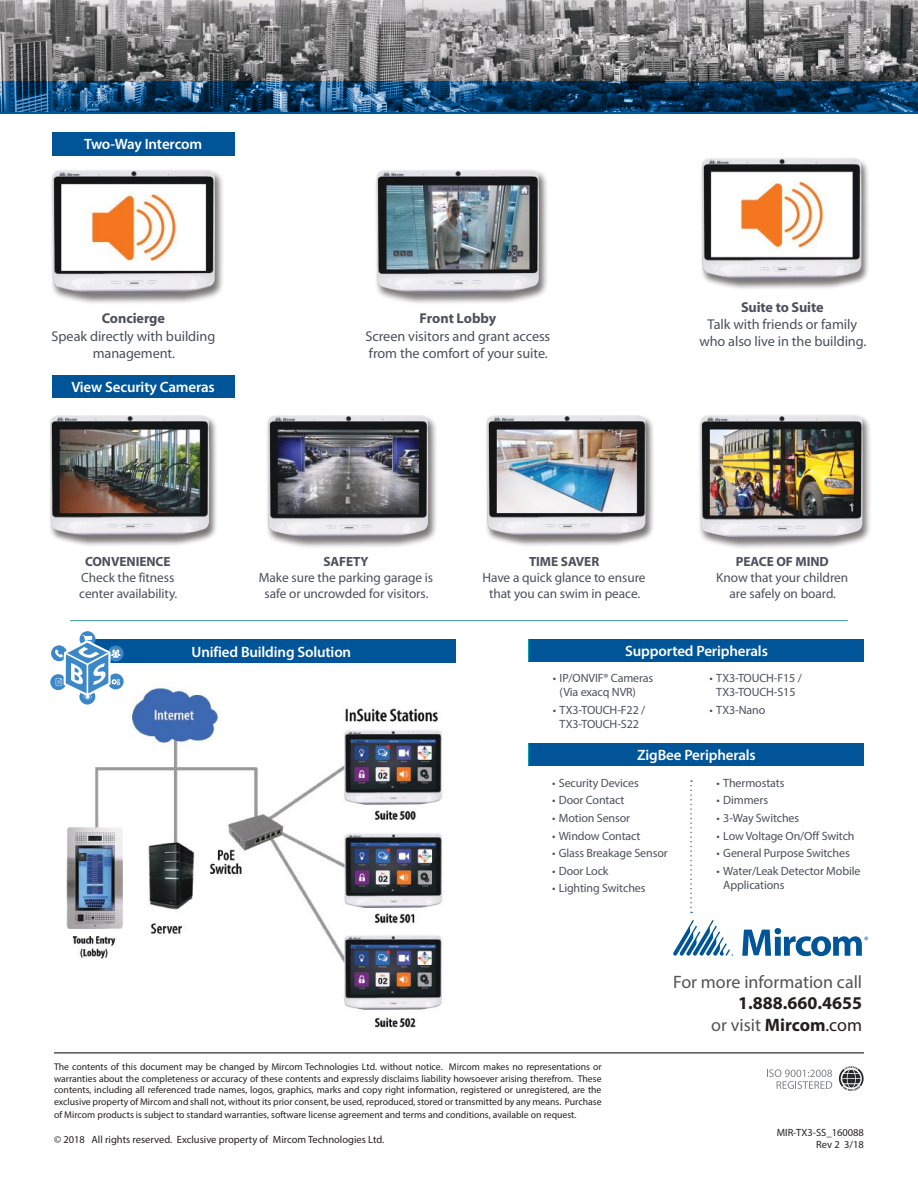
<style>
.page{position:relative;width:918px;height:1188px;background:#fff}
.page>*{position:absolute;margin:0;border:0;box-sizing:border-box;transform-origin:0 0}
.t1{font:700 18px/21.6px "Myriad Pro";color:#241f1f;text-align:right}
.t2{font:18px "Myriad Pro";color:#555253}
.t3{font:600 15px "Myriad Pro";letter-spacing:-.01em;color:#fff}
.t4{font:14.25px/17.1px "Myriad";letter-spacing:-.005em;color:#4c505b;text-align:center}
.t5{font:700 14.25px "Myriad";letter-spacing:-.005em;color:#4c505b}
.t6{font:13.35px/16px "Myriad";letter-spacing:-.005em;color:#4c505b;text-align:center}
.t7{font:700 13.35px "Myriad Pro";letter-spacing:-.005em;color:#4c505b}
.t8{font:12px/14.2px "Myriad Pro";letter-spacing:-.01em;color:#4c505b}
.t9{font:10.5px/12.6px "Myriad Pro";color:#241f1f;text-align:right}
.t10{font:9.75px/12px "Myriad Pro";color:#241f1f;text-align:justify}
.s1{font-weight:400;color:#555253}
.s2{font-weight:400}
</style>
<div class="page">
<div style="left:49px;top:169px;width:175px;height:136px;background:#241f1f;opacity:.6"></div>
<img style="left:52px;top:170px;width:163px;height:124px">
<div style="left:374px;top:169px;width:175px;height:136px;background:#241f1f;opacity:.6"></div>
<img style="left:376px;top:170px;width:163px;height:123px">
<div style="left:700px;top:157px;width:170px;height:134px;background:#241f1f;opacity:.6"></div>
<img style="left:701px;top:157px;width:161px;height:122px">
<svg style="left:767px;top:1069px;width:65px;height:20px"></svg>
<svg style="left:839px;top:1066px;width:25px;height:25px"></svg>
<div style="left:529px;top:639px;width:335px;height:23px;background:#005598"></div>
<svg style="left:690px;top:780px;width:2px;height:133px"></svg>
<div style="left:265px;top:415px;width:173px;height:134px;background:#241f1f;opacity:.6"></div>
<img style="left:267px;top:415px;width:162px;height:122px">
<div style="left:48px;top:415px;width:170px;height:133px;background:#241f1f;opacity:.6"></div>
<img style="left:50px;top:415px;width:160px;height:121px">
<div style="left:485px;top:415px;width:170px;height:133px;background:#241f1f;opacity:.6"></div>
<img style="left:486px;top:415px;width:160px;height:121px">
<div style="left:698px;top:414px;width:174px;height:136px;background:#241f1f;opacity:.6"></div>
<img style="left:700px;top:414px;width:163px;height:124px">
<hr style="left:70px;top:620px;width:778px;height:1px;background:#007784">
<div style="left:52px;top:132px;width:182px;height:24px;background:#005598"></div>
<div style="left:52px;top:375px;width:182px;height:23px;background:#005598"></div>
<div style="left:87px;top:639px;width:369px;height:24px;background:#005598"></div>
<img style="left:54px;top:682px;width:389px;height:346px">
<svg style="left:108px;top:674px;width:16px;height:15px"></svg>
<svg style="left:108px;top:646px;width:16px;height:16px"></svg>
<svg style="left:51px;top:645px;width:16px;height:16px"></svg>
<svg style="left:80px;top:631px;width:15px;height:16px"></svg>
<svg style="left:50px;top:674px;width:16px;height:16px"></svg>
<svg style="left:79px;top:689px;width:16px;height:16px"></svg>
<svg style="left:55px;top:635px;width:66px;height:64px"></svg>
<div style="left:529px;top:743px;width:335px;height:23px;background:#005598"></div>
<img style="left:0;top:0;width:918px;height:81px">
<svg style="left:0;top:81px;width:918px;height:32px"></svg>
<svg style="left:673px;top:920px;width:60px;height:36px"></svg>
<svg style="left:742px;top:928px;width:126px;height:28px"></svg>
<hr style="left:54px;top:1052px;width:810px;height:2px;background:#555253">
<h2 class="t3" style="left:84px;top:135px;width:120px">Two-Way Intercom</h2>
<h3 class="t5" style="left:102px;top:311px;width:65px">Concierge</h3>
<h3 class="t4" style="left:52px;top:328px;width:165px">Speak directly with building management.</h3>
<h2 class="t3" style="left:71px;top:378px;width:145px">View Security Cameras</h2>
<h3 class="t5" style="left:419px;top:311px;width:78px">Front Lobby</h3>
<h3 class="t4" style="left:366px;top:328px;width:186px;text-align:left">Screen visitors and grant access from the comfort of your suite.</h3>
<h3 class="t5" style="left:741px;top:299px;width:84px">Suite to Suite</h3>
<h3 class="t4" style="left:699px;top:316px;width:168px">Talk with friends or family who also live in the building.</h3>
<h3 class="t7" style="left:85px;top:553px;width:87px">CONVENIENCE</h3>
<h3 class="t6" style="left:79px;top:570px;width:100px;text-align:left">Check the fitness center availability.</h3>
<h3 class="t7" style="left:323px;top:553px;width:47px">SAFETY</h3>
<h3 class="t6" style="left:259px;top:570px;width:176px">Make sure the parking garage is safe or uncrowded for visitors.</h3>
<h3 class="t7" style="left:529px;top:553px;width:72px">TIME SAVER</h3>
<h3 class="t6" style="left:483px;top:570px;width:164px">Have a quick glance to ensure that you can swim in peace.</h3>
<h3 class="t7" style="left:736px;top:553px;width:94px">PEACE OF MIND</h3>
<h3 class="t6" style="left:716px;top:570px;width:133px">Know that your children are safely on board.</h3>
<h2 class="t3" style="left:192px;top:642px;width:161px">Unified Building Solution</h2>
<h2 class="t3" style="left:625px;top:642px;width:144px">Supported Peripherals</h2>
<p class="t8" style="left:560px;top:671px;width:95px;text-indent:-7px">• IP/ONVIF® Cameras (Via exacq NVR)</p>
<p class="t8" style="left:553px;top:702px;width:94px;text-align:center">• TX3-TOUCH-F22 /<br>TX3-TOUCH-S22</p>
<p class="t8" style="left:710px;top:671px;width:94px;text-align:center">• TX3-TOUCH-F15 /<br>TX3-TOUCH-S15</p>
<p class="t8" style="left:710px;top:702px;width:57px">• TX3-Nano</p>
<h2 class="t3" style="left:637px;top:746px;width:120px">ZigBee Peripherals</h2>
<p class="t8" style="left:552px;top:775px;width:88px">• Security Devices</p>
<p class="t8" style="left:552px;top:793px;width:74px">• Door Contact</p>
<p class="t8" style="left:552px;top:811px;width:80px">• Motion Sensor</p>
<p class="t8" style="left:552px;top:828px;width:90px">• Window Contact</p>
<p class="t8" style="left:552px;top:846px;width:117px">• Glass Breakage Sensor</p>
<p class="t8" style="left:552px;top:863px;width:58px">• Door Lock</p>
<p class="t8" style="left:552px;top:881px;width:95px">• Lighting Switches</p>
<p class="t8" style="left:717px;top:775px;width:69px">• Thermostats</p>
<p class="t8" style="left:717px;top:793px;width:53px">• Dimmers</p>
<p class="t8" style="left:717px;top:811px;width:84px">• 3-Way Switches</p>
<p class="t8" style="left:717px;top:828px;width:140px">• Low Voltage On/Off Switch</p>
<p class="t8" style="left:717px;top:846px;width:135px">• General Purpose Switches</p>
<p class="t8" style="left:723px;top:863px;width:139px;text-indent:-7px">• Water/Leak Detector Mobile<br>Applications</p>
<h1 class="t2" style="left:673px;top:971px;width:190px">For more information call</h1>
<h1 class="t1" style="left:711px;top:992px;width:152px">1.888.660.4655<br><span class="s1">or visit</span> Mircom<span class="s2">.com</span></h1>
<p class="t10" style="left:54px;top:1061px;width:549px">The contents of this document may be changed by Mircom Technologies Ltd. without notice. Mircom makes no representations or warranties about the completeness or accuracy of these contents and expressly disclaims liability howsoever arising therefrom. These contents, including all referenced trade names, logos, graphics, marks and copy right information, registered or unregistered, are the exclusive property of Mircom and shall not, without its prior consent, be used, reproduced, stored or transmitted by any means. Purchase of Mircom products is subject to standard warranties, software license agreement and terms and conditions, available on request.</p>
<p class="t9" style="left:54px;top:1133px;width:332px">© 2018 All rights reserved. Exclusive property of Mircom Technologies Ltd.</p>
<p class="t9" style="left:777px;top:1126px;width:89px">MIR-TX3-SS_160088<br>Rev 2 3/18</p>
</div>
